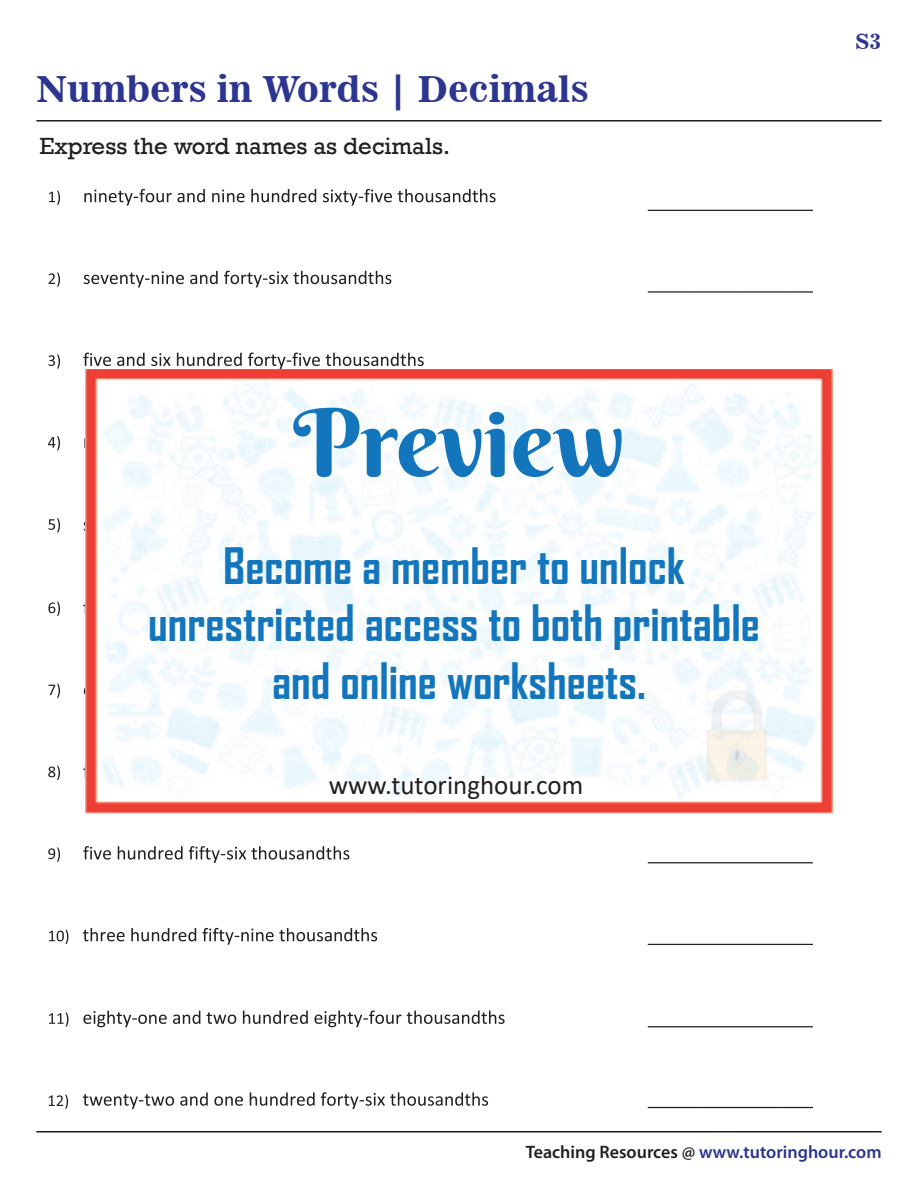
<style>
.page{position:relative;width:918px;height:1188px;background:#fff}
.page>*{position:absolute;margin:0;border:0;box-sizing:border-box;transform-origin:0 0}
.t1{font:94.05px "Berkshire Swash";color:#1375bc}
.t2{font:700 48px/57.6px "Agency FB";color:#1375bc;text-align:center}
.t3{font:36px "News 701 BT Bold A";color:#2c3690}
.t4{font:27px "Calibri";color:#211e1e}
.t5{font:24px "Rockwell";color:#231f20}
.t6{font:21px "News 701 BT Bold A";color:#2e388e}
.t7{font:600 18px "Myriad Pro";color:#2b358f}
.s1{color:#211e1e}
</style>
<div class="page">
<hr style="left:36px;top:120px;width:846px;height:2px;background:#211e1e">
<hr style="left:36px;top:1131px;width:846px;height:2px;background:#211e1e">
<svg style="left:49px;top:191px;width:11px;height:14px"></svg>
<svg style="left:84px;top:189px;width:412px;height:17px"></svg>
<svg style="left:648px;top:210px;width:165px;height:1px"></svg>
<svg style="left:49px;top:273px;width:11px;height:14px"></svg>
<svg style="left:84px;top:271px;width:307px;height:16px"></svg>
<svg style="left:648px;top:291px;width:165px;height:2px"></svg>
<svg style="left:48px;top:354px;width:12px;height:15px"></svg>
<svg style="left:83px;top:353px;width:341px;height:16px"></svg>
<svg style="left:48px;top:436px;width:12px;height:14px"></svg>
<svg style="left:48px;top:518px;width:12px;height:15px"></svg>
<svg style="left:49px;top:602px;width:11px;height:14px"></svg>
<svg style="left:48px;top:684px;width:12px;height:14px"></svg>
<svg style="left:48px;top:766px;width:12px;height:14px"></svg>
<svg style="left:83px;top:846px;width:266px;height:17px"></svg>
<svg style="left:48px;top:848px;width:12px;height:14px"></svg>
<svg style="left:648px;top:862px;width:165px;height:1px"></svg>
<svg style="left:49px;top:930px;width:19px;height:14px"></svg>
<svg style="left:83px;top:928px;width:294px;height:17px"></svg>
<svg style="left:648px;top:944px;width:165px;height:1px"></svg>
<svg style="left:49px;top:1012px;width:19px;height:15px"></svg>
<svg style="left:83px;top:1010px;width:422px;height:17px"></svg>
<svg style="left:648px;top:1026px;width:165px;height:1px"></svg>
<svg style="left:83px;top:1092px;width:405px;height:17px"></svg>
<svg style="left:49px;top:1095px;width:19px;height:14px"></svg>
<svg style="left:648px;top:1107px;width:165px;height:1px"></svg>
<img style="left:86px;top:369px;width:746px;height:444px">
<p class="t3" style="left:36px;top:74px;width:554px">Numbers in Words | Decimals</p>
<p class="t5" style="left:40px;top:137px;width:412px">Express the word names as decimals.</p>
<p class="t6" style="left:855px;top:33px;width:28px">S3</p>
<h1 class="t1" style="left:293px;top:389px;width:333px">Preview</h1>
<p class="t2" style="left:148px;top:540px;width:613px">Become a member to unlock unrestricted access to both printable and online worksheets.</p>
<p class="t4" style="left:329px;top:776px;width:256px">www.tutoringhour.com</p>
<p class="t7" style="left:526px;top:1145px;width:357px"><span class="s1">Teaching Resources @</span> www.tutoringhour.com</p>
</div>
